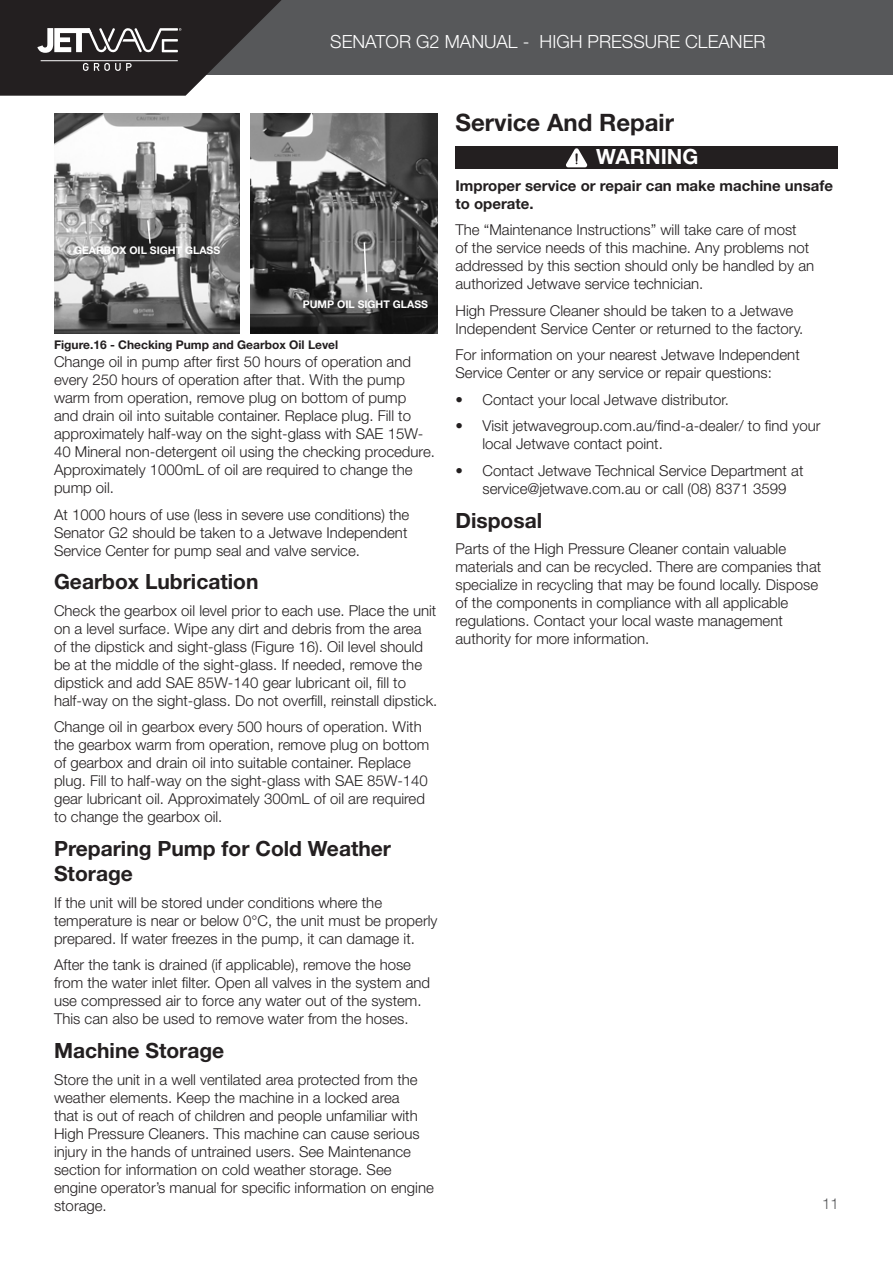
<style>
.page{position:relative;width:893px;height:1263px;background:#fff}
.page>*{position:absolute;margin:0;border:0;box-sizing:border-box;transform-origin:0 0}
.t1{font:700 24px "Helvetica Neue LT Std";color:#231f20}
.t2{font:700 21px/25.2px "Helvetica Neue LT Std";color:#231f20}
.t3{font:700 21px "Helvetica Neue LT Std";color:#fff}
.t4{font:300 18.15px "Helvetica Neue LT Std";color:#fff}
.t5{font:300 15px/18px "Helvetica Neue LT Std";color:#231f20}
.t6{font:700 15px/18px "Helvetica Neue LT Std";color:#231f20}
.t7{font:300 15px "Helvetica Neue LT Std";color:#57585a}
.t8{font:700 12px "Helvetica Neue LT Std";color:#231f20}
.t9{font:700 10.5px "Helvetica Neue LT Std";color:#fff}
</style>
<div class="page">
<div style="left:0;top:0;width:893px;height:74px;background:#57585a"></div>
<svg style="left:0;top:0;width:282px;height:96px"></svg>
<img style="left:54px;top:114px;width:186px;height:220px">
<img style="left:251px;top:114px;width:186px;height:220px">
<svg style="left:363px;top:241px;width:5px;height:53px"></svg>
<svg style="left:146px;top:219px;width:6px;height:26px"></svg>
<div style="left:455px;top:147px;width:383px;height:22px;background:#231f20"></div>
<svg style="left:566px;top:148px;width:22px;height:19px"></svg>
<p class="t4" style="left:330px;top:30px;width:437px">SENATOR G2 MANUAL - HIGH PRESSURE CLEANER</p>
<p class="t9" style="left:74px;top:244px;width:148px">GEARBOX OIL SIGHT GLASS</p>
<p class="t9" style="left:303px;top:298px;width:127px">PUMP OIL SIGHT GLASS</p>
<p class="t8" style="left:54px;top:337px;width:286px">Figure.16 - Checking Pump and Gearbox Oil Level</p>
<p class="t5" style="left:54px;top:352px;width:382px">Change oil in pump after first 50 hours of operation and every 250 hours of operation after that. With the pump warm from operation, remove plug on bottom of pump<br>and drain oil into suitable container. Replace plug. Fill to approximately half-way on the sight-glass with SAE 15W-40 Mineral non-detergent oil using the checking procedure.<br>Approximately 1000mL of oil are required to change the pump oil.</p>
<p class="t5" style="left:54px;top:505px;width:357px">At 1000 hours of use (less in severe use conditions) the<br>Senator G2 should be taken to a Jetwave Independent<br>Service Center for pump seal and valve service.</p>
<p class="t2" style="left:54px;top:569px;width:206px">Gearbox Lubrication</p>
<p class="t5" style="left:54px;top:601px;width:385px">Check the gearbox oil level prior to each use. Place the unit on a level surface. Wipe any dirt and debris from the area of the dipstick and sight-glass (Figure 16). Oil level should be at the middle of the sight-glass. If needed, remove the dipstick and add SAE 85W-140 gear lubricant oil, fill to half-way on the sight-glass. Do not overfill, reinstall dipstick.</p>
<p class="t5" style="left:54px;top:718px;width:377px">Change oil in gearbox every 500 hours of operation. With the gearbox warm from operation, remove plug on bottom of gearbox and drain oil into suitable container. Replace plug. Fill to half-way on the sight-glass with SAE 85W-140 gear lubricant oil. Approximately 300mL of oil are required to change the gearbox oil.</p>
<p class="t2" style="left:54px;top:835px;width:339px">Preparing Pump for Cold Weather<br>Storage</p>
<p class="t5" style="left:54px;top:893px;width:385px">If the unit will be stored under conditions where the temperature is near or below 0°C, the unit must be properly prepared. If water freezes in the pump, it can damage it.</p>
<p class="t5" style="left:54px;top:956px;width:378px">After the tank is drained (if applicable), remove the hose from the water inlet filter. Open all valves in the system and use compressed air to force any water out of the system.<br>This can also be used to remove water from the hoses.</p>
<p class="t2" style="left:54px;top:1037px;width:172px">Machine Storage</p>
<p class="t5" style="left:54px;top:1070px;width:381px">Store the unit in a well ventilated area protected from the weather elements. Keep the machine in a locked area<br>that is out of reach of children and people unfamiliar with High Pressure Cleaners. This machine can cause serious injury in the hands of untrained users. See Maintenance section for information on cold weather storage. See engine operator’s manual for specific information on engine storage.</p>
<p class="t1" style="left:455px;top:107px;width:220px">Service And Repair</p>
<p class="t3" style="left:596px;top:144px;width:104px">WARNING</p>
<p class="t6" style="left:455px;top:176px;width:379px">Improper service or repair can make machine unsafe to operate.</p>
<p class="t5" style="left:455px;top:221px;width:360px">The “Maintenance Instructions” will take care of most<br>of the service needs of this machine. Any problems not addressed by this section should only be handled by an authorized Jetwave service technician.</p>
<p class="t5" style="left:455px;top:301px;width:349px">High Pressure Cleaner should be taken to a Jetwave<br>Independent Service Center or returned to the factory.</p>
<p class="t5" style="left:455px;top:346px;width:346px">For information on your nearest Jetwave Independent<br>Service Center or any service or repair questions:</p>
<p class="t5" style="left:455px;top:390px;width:275px">• Contact your local Jetwave distributor.</p>
<p class="t5" style="left:482px;top:417px;width:339px;text-indent:-27px">• Visit jetwavegroup.com.au/find-a-dealer/ to find your local Jetwave contact point.</p>
<p class="t5" style="left:482px;top:461px;width:322px;text-indent:-27px">• Contact Jetwave Technical Service Department at service@jetwave.com.au or call (08) 8371 3599</p>
<p class="t2" style="left:455px;top:507px;width:88px">Disposal</p>
<p class="t5" style="left:455px;top:539px;width:367px">Parts of the High Pressure Cleaner contain valuable materials and can be recycled. There are companies that specialize in recycling that may be found locally. Dispose of the components in compliance with all applicable regulations. Contact your local waste management authority for more information.</p>
<p class="t7" style="left:822px;top:1194px;width:18px">11</p>
</div>
